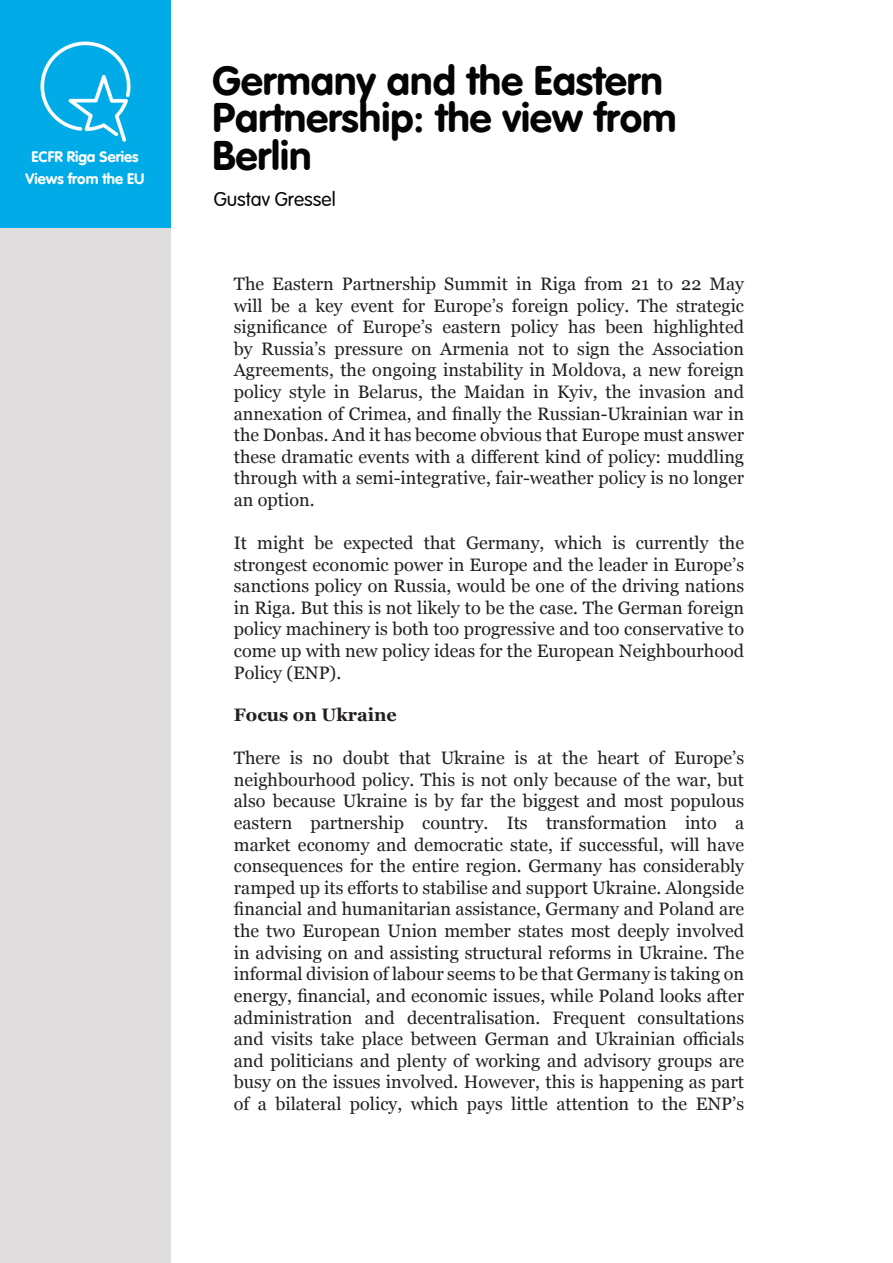
<style>
.page{position:relative;width:893px;height:1263px;background:#fff}
.page>*{position:absolute;margin:0;border:0;box-sizing:border-box;transform-origin:0 0}
.t1{font:40.5px/37.5px "VAG Rounded Bold";color:#040503}
.t2{font:300 19.5px "VAG Rounded Light S Si";color:#040503}
.Paragraph_basic_titl{font:18px/21.6px "Georgia";color:#231f20;text-align:justify}
.Paragraph_basic_titl-2{font:700 18px "Georgia";color:#231f20}
.t3{font:15px/21.9px "VAG Rounded Bold";color:#fff;text-align:center}
</style>
<div class="page">
<div style="left:0;top:0;width:170px;height:1263px;background:#dfdcdd"></div>
<div style="left:0;top:0;width:170px;height:227px;background:#00abe7"></div>
<img style="left:40px;top:42px;width:90px;height:100px">
<p class="t3" style="left:26px;top:145px;width:120px">ECFR Riga Series<br>Views from the EU</p>
<p class="t1" style="left:213px;top:62px;width:466px">Germany and the Eastern<br>Partnership: the view from<br>Berlin</p>
<p class="t2" style="left:214px;top:188px;width:123px">Gustav Gressel</p>
<p class="Paragraph_basic_titl" style="left:234px;top:273px;width:512px">The Eastern Partnership Summit in Riga from 21 to 22 May will be a key event for Europe’s foreign policy. The strategic significance of Europe’s eastern policy has been highlighted by Russia’s pressure on Armenia not to sign the Association Agreements, the ongoing instability in Moldova, a new foreign policy style in Belarus, the Maidan in Kyiv, the invasion and annexation of Crimea, and finally the Russian-Ukrainian war in the Donbas. And it has become obvious that Europe must answer these dramatic events with a different kind of policy: muddling through with a semi-integrative, fair-weather policy is no longer an option.</p>
<p class="Paragraph_basic_titl" style="left:234px;top:532px;width:512px">It might be expected that Germany, which is currently the strongest economic power in Europe and the leader in Europe’s sanctions policy on Russia, would be one of the driving nations in Riga. But this is not likely to be the case. The German foreign policy machinery is both too progressive and too conservative to come up with new policy ideas for the European Neighbourhood Policy (ENP).</p>
<p class="Paragraph_basic_titl-2" style="left:234px;top:704px;width:165px">Focus on Ukraine</p>
<p class="Paragraph_basic_titl" style="left:234px;top:748px;width:512px">There is no doubt that Ukraine is at the heart of Europe’s neighbourhood policy. This is not only because of the war, but also because Ukraine is by far the biggest and most populous eastern partnership country. Its transformation into a market economy and democratic state, if successful, will have consequences for the entire region. Germany has considerably ramped up its efforts to stabilise and support Ukraine. Alongside financial and humanitarian assistance, Germany and Poland are the two European Union member states most deeply involved in advising on and assisting structural reforms in Ukraine. The informal division of labour seems to be that Germany is taking on energy, financial, and economic issues, while Poland looks after administration and decentralisation. Frequent consultations and visits take place between German and Ukrainian officials and politicians and plenty of working and advisory groups are busy on the issues involved. However, this is happening as part of a bilateral policy, which pays little attention to the ENP’s</p>
</div>
